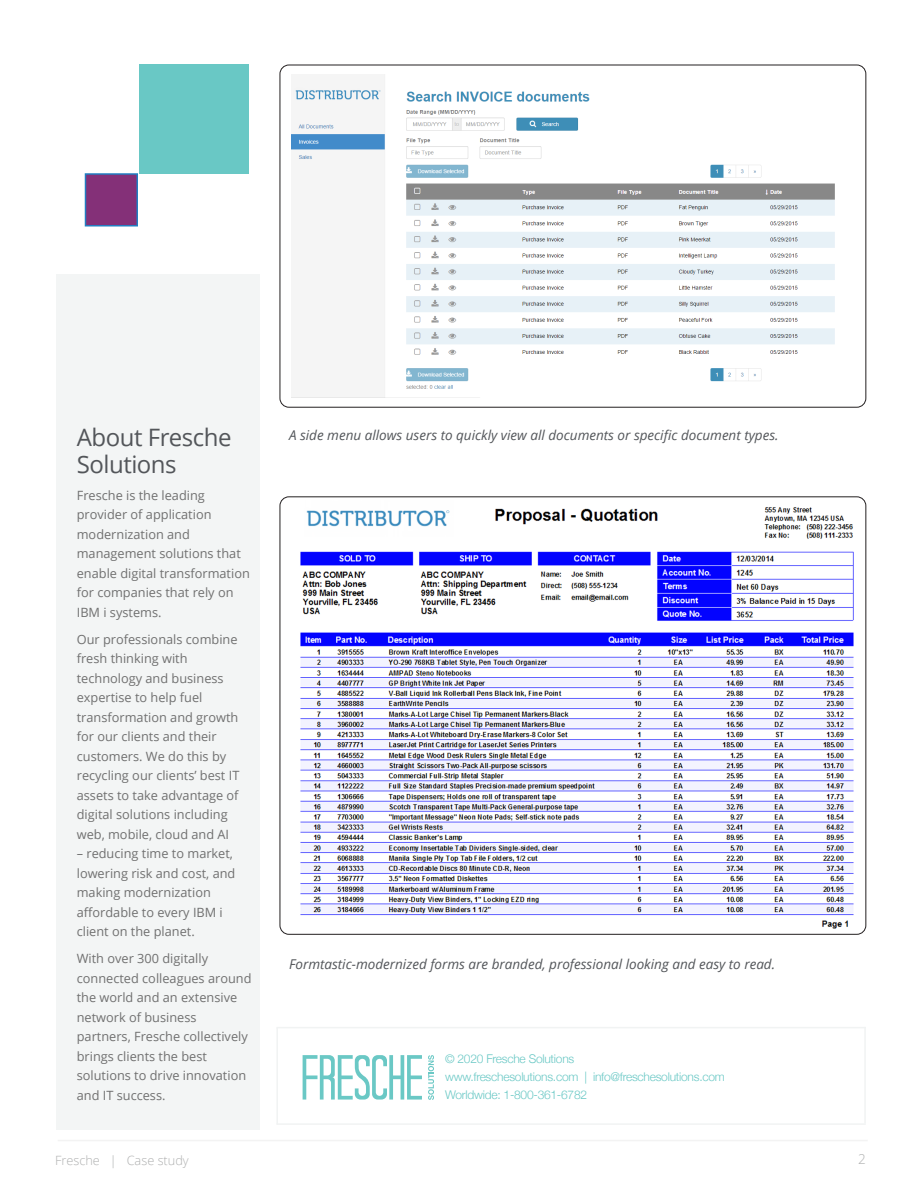
<style>
.page{position:relative;width:918px;height:1188px;background:#fff}
.page>*{position:absolute;margin:0;border:0;box-sizing:border-box;transform-origin:0 0}
.Main_body_copy_parag{font:24px/27px "Open Sans";letter-spacing:-.02em;color:#53565a}
.Main_body_copy_parag-2{font:italic 13.5px "Open Sans";color:#53565a}
.t1{font:300 13.5px "Open Sans";color:#afb0b0}
.Main_body_copy_parag-3{font:12.75px/19.5px "Open Sans";color:#707070}
.t2{font:300 12.75px "Open Sans";color:#afb0b0}
.t3{font:300 12px/18px "Helvetica Neue";letter-spacing:-.02em;color:#69c8c5}
</style>
<div class="page">
<div style="left:85px;top:173px;width:53px;height:53px;background:#843078;border:2px solid #227dc1"></div>
<div style="left:139px;top:64px;width:110px;height:110px;background:#69c8c5"></div>
<hr style="left:276px;top:1123px;width:590px;height:2px;background:#f1f3f3">
<hr style="left:276px;top:1028px;width:2px;height:96px;background:#f1f3f3">
<hr style="left:276px;top:1027px;width:590px;height:1px;background:#f1f3f3">
<hr style="left:864px;top:1027px;width:2px;height:96px;background:#f1f3f3">
<hr style="left:58px;top:1140px;width:810px;height:1px;background:#f3f3f3">
<svg style="left:303px;top:1055px;width:119px;height:45px"></svg>
<svg style="left:428px;top:1055px;width:6px;height:45px"></svg>
<div style="left:56px;top:274px;width:204px;height:856px;background:#f1f3f3"></div>
<img style="left:292px;top:496px;width:570px;height:433px">
<img style="left:291px;top:74px;width:544px;height:324px">
<p class="Main_body_copy_parag" style="left:77px;top:423px;width:156px">About Fresche<br>Solutions</p>
<p class="Main_body_copy_parag-3" style="left:77px;top:485px;width:175px">Fresche is the leading provider of application modernization and management solutions that enable digital transformation for companies that rely on<br>IBM i systems.</p>
<p class="Main_body_copy_parag-3" style="left:77px;top:629px;width:164px">Our professionals combine fresh thinking with technology and business expertise to help fuel transformation and growth for our clients and their customers. We do this by recycling our clients’ best IT assets to take advantage of digital solutions including web, mobile, cloud and AI</p>
<p class="Main_body_copy_parag-3" style="left:77px;top:844px;width:160px">– reducing time to market, lowering risk and cost, and making modernization affordable to every IBM i client on the planet.</p>
<p class="Main_body_copy_parag-3" style="left:77px;top:949px;width:176px">With over 300 digitally connected colleagues around the world and an extensive network of business partners, Fresche collectively brings clients the best solutions to drive innovation and IT success.</p>
<p class="Main_body_copy_parag-2" style="left:289px;top:426px;width:491px">A side menu allows users to quickly view all documents or specific document types.</p>
<p class="Main_body_copy_parag-2" style="left:289px;top:955px;width:488px">Formtastic-modernized forms are branded, professional looking and easy to read.</p>
<p class="t3" style="left:445px;top:1049px;width:281px">© 2020 Fresche Solutions<br>www.freschesolutions.com | info@freschesolutions.com<br>Worldwide: 1-800-361-6782</p>
<p class="t2" style="left:55px;top:1152px;width:135px">Fresche | Case study</p>
<p class="t1" style="left:858px;top:1150px;width:9px">2</p>
</div>
